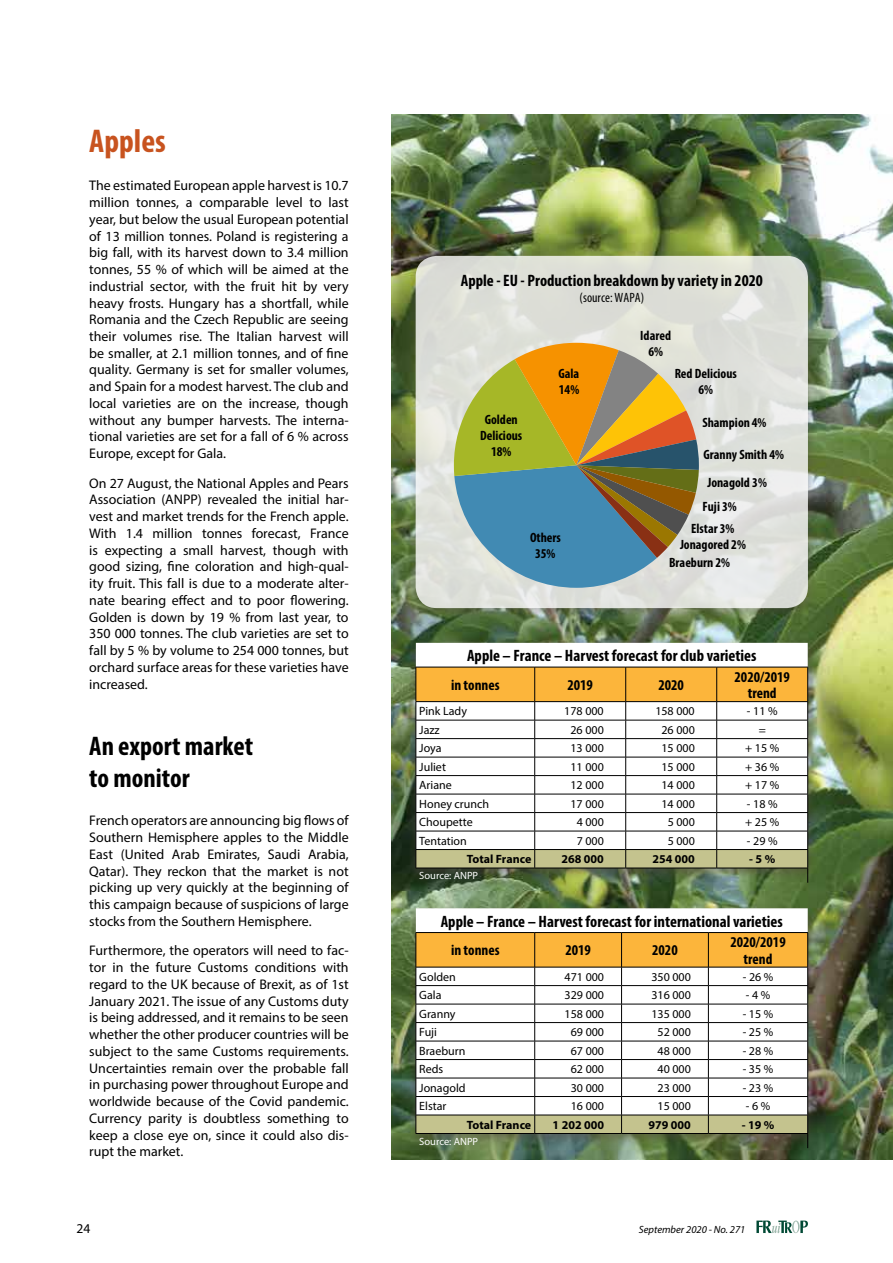
<style>
.page{position:relative;width:893px;height:1263px;background:#fff}
.page>*{position:absolute;margin:0;border:0;box-sizing:border-box;transform-origin:0 0}
.t1{font:700 condensed 33px "Myriad Pro";color:#c8531f}
.t2{font:700 condensed 27px/32.4px "Myriad Pro";color:#000}
.t3{font:700 condensed 16.5px "Myriad Pro";color:#000}
.t4{font:700 condensed 15px/16.5px "Myriad Pro";color:#000;text-align:center}
.t5{font:13.95px/16.8px "Myriad Pro";color:#000;text-align:justify}
.t6{font:700 condensed 13.5px/16.2px "Myriad Pro";color:#000;text-align:center}
.t7{font:condensed 13.5px "Myriad Pro";letter-spacing:.005em;color:#000}
.t8{font:13.5px "Myriad Pro";color:#000}
.t9{font:12px "Myriad Pro";color:#000}
.t10{font:700 12px "Myriad Pro";color:#000}
.t11{font:10.5px "Myriad Pro";color:#fff}
.t12{font:italic 10.5px "Myriad Pro";color:#000}
</style>
<div class="page">
<svg style="left:756px;top:1220px;width:52px;height:13px"></svg>
<img style="left:391px;top:115px;width:502px;height:1044px">
<div style="left:407px;top:638px;width:411px;height:256px;background:#554742;opacity:.5"></div>
<svg style="left:416px;top:643px;width:392px;height:24px"></svg>
<svg style="left:416px;top:667px;width:392px;height:216px"></svg>
<div style="left:407px;top:903px;width:411px;height:257px;background:#554742;opacity:.5"></div>
<svg style="left:416px;top:908px;width:392px;height:24px"></svg>
<svg style="left:416px;top:932px;width:392px;height:216px"></svg>
<div style="left:408px;top:251px;width:410px;height:370px;background:#554742;opacity:.5"></div>
<svg style="left:416px;top:256px;width:392px;height:352px;background:#dfe1db"></svg>
<svg style="left:454px;top:343px;width:245px;height:245px;background:#9b9e73"></svg>
<h1 class="t1" style="left:89px;top:121px;width:78px">Apples</h1>
<p class="t5" style="left:89px;top:177px;width:261px">The estimated European apple harvest is 10.7 million tonnes, a comparable level to last year, but below the usual European potential of 13 million tonnes. Poland is registering a big fall, with its harvest down to 3.4 million tonnes, 55 % of which will be aimed at the industrial sector, with the fruit hit by very heavy frosts. Hungary has a shortfall, while Romania and the Czech Republic are seeing their volumes rise. The Italian harvest will be smaller, at 2.1 million tonnes, and of fine quality. Germany is set for smaller volumes, and Spain for a modest harvest. The club and local varieties are on the increase, though without any bumper harvests. The interna&shy;tional varieties are set for a fall of 6 % across Europe, except for Gala.</p>
<p class="t5" style="left:89px;top:474px;width:261px">On 27 August, the National Apples and Pears Association (ANPP) revealed the initial har&shy;vest and market trends for the French apple.<br>With 1.4 million tonnes forecast, France is expecting a small harvest, though with good sizing, fine coloration and high-qual&shy;ity fruit. This fall is due to a moderate alter&shy;nate bearing effect and to poor flowering.<br>Golden is down by 19 % from last year, to 350 000 tonnes. The club varieties are set to fall by 5 % by volume to 254 000 tonnes, but orchard surface areas for these varieties have increased.</p>
<h2 class="t2" style="left:89px;top:729px;width:165px">An export market to monitor</h2>
<p class="t5" style="left:89px;top:812px;width:261px">French operators are announcing big flows of Southern Hemisphere apples to the Middle East (United Arab Emirates, Saudi Arabia, Qatar). They reckon that the market is not picking up very quickly at the beginning of this campaign because of suspicions of large stocks from the Southern Hemisphere.</p>
<p class="t5" style="left:89px;top:942px;width:261px">Furthermore, the operators will need to fac&shy;tor in the future Customs conditions with regard to the UK because of Brexit, as of 1st January 2021. The issue of any Customs duty is being addressed, and it remains to be seen whether the other producer countries will be subject to the same Customs requirements.<br>Uncertainties remain over the probable fall in purchasing power throughout Europe and worldwide because of the Covid pandemic.<br>Currency parity is doubtless something to keep a close eye on, since it could also dis&shy;rupt the market.</p>
<p class="t3" style="left:461px;top:270px;width:303px">Apple -EU - Production breakdown by variety in 2020</p>
<p class="t7" style="left:580px;top:290px;width:66px">(source: WAPA)</p>
<p class="t6" style="left:480px;top:411px;width:43px">Golden<br>Delicious<br>18%</p>
<p class="t6" style="left:558px;top:365px;width:22px;text-align:left">Gala<br>14%</p>
<p class="t6" style="left:530px;top:529px;width:32px">Others<br>35%</p>
<p class="t6" style="left:640px;top:327px;width:32px">Idared<br>6%</p>
<p class="t6" style="left:675px;top:365px;width:64px">Red Delicious<br>6%</p>
<p class="t6" style="left:702px;top:414px;width:66px">Shampion 4%</p>
<p class="t6" style="left:703px;top:440px;width:82px;line-height:27.9px;text-align:left">Granny Smith 4%<br>Jonagold 3%</p>
<p class="t6" style="left:691px;top:494px;width:47px;line-height:22.8px;text-align:right">Fuji 3%<br>Elstar 3%</p>
<p class="t6" style="left:669px;top:536px;width:78px;line-height:17.2px;text-align:left;text-indent:11px">Jonagored 2%<br>Braeburn 2%</p>
<p class="t3" style="left:467px;top:645px;width:291px">Apple – France – Harvest forecast for club varieties</p>
<p class="t4" style="left:451px;top:676px;width:50px">in tonnes</p>
<p class="t4" style="left:567px;top:676px;width:27px">2019</p>
<p class="t4" style="left:658px;top:676px;width:27px">2020</p>
<p class="t4" style="left:735px;top:668px;width:57px">2020/2019 trend</p>
<p class="t9" style="left:419px;top:704px;width:49px">Pink Lady</p>
<p class="t9" style="left:564px;top:704px;width:41px">178 000</p>
<p class="t9" style="left:655px;top:704px;width:41px">158 000</p>
<p class="t9" style="left:747px;top:704px;width:32px">- 11 %</p>
<p class="t9" style="left:419px;top:722px;width:22px">Jazz</p>
<p class="t9" style="left:570px;top:722px;width:35px">26 000</p>
<p class="t9" style="left:661px;top:722px;width:35px">26 000</p>
<p class="t9" style="left:759px;top:722px;width:9px">=</p>
<p class="t9" style="left:419px;top:741px;width:24px">Joya</p>
<p class="t9" style="left:570px;top:741px;width:35px">13 000</p>
<p class="t9" style="left:661px;top:741px;width:35px">15 000</p>
<p class="t9" style="left:745px;top:741px;width:36px">+ 15 %</p>
<p class="t9" style="left:419px;top:759px;width:28px">Juliet</p>
<p class="t9" style="left:570px;top:759px;width:35px">11 000</p>
<p class="t9" style="left:661px;top:759px;width:35px">15 000</p>
<p class="t9" style="left:745px;top:759px;width:36px">+ 36 %</p>
<p class="t9" style="left:419px;top:778px;width:34px">Ariane</p>
<p class="t9" style="left:570px;top:778px;width:35px">12 000</p>
<p class="t9" style="left:661px;top:778px;width:35px">14 000</p>
<p class="t9" style="left:745px;top:778px;width:36px">+ 17 %</p>
<p class="t9" style="left:419px;top:796px;width:71px">Honey crunch</p>
<p class="t9" style="left:570px;top:796px;width:35px">17 000</p>
<p class="t9" style="left:661px;top:796px;width:35px">14 000</p>
<p class="t9" style="left:747px;top:796px;width:32px">- 18 %</p>
<p class="t9" style="left:419px;top:815px;width:55px">Choupette</p>
<p class="t9" style="left:577px;top:815px;width:29px">4 000</p>
<p class="t9" style="left:668px;top:815px;width:29px">5 000</p>
<p class="t9" style="left:745px;top:815px;width:36px">+ 25 %</p>
<p class="t9" style="left:419px;top:833px;width:49px">Tentation</p>
<p class="t9" style="left:577px;top:833px;width:29px">7 000</p>
<p class="t9" style="left:668px;top:833px;width:29px">5 000</p>
<p class="t9" style="left:747px;top:833px;width:32px">- 29 %</p>
<p class="t10" style="left:467px;top:851px;width:66px">Total France</p>
<p class="t10" style="left:561px;top:851px;width:44px">268 000</p>
<p class="t10" style="left:652px;top:851px;width:44px">254 000</p>
<p class="t10" style="left:749px;top:851px;width:27px">- 5 %</p>
<p class="t11" style="left:419px;top:869px;width:60px">Source: ANPP</p>
<p class="t3" style="left:441px;top:911px;width:344px">Apple – France – Harvest forecast for international varieties</p>
<p class="t4" style="left:451px;top:942px;width:50px">in tonnes</p>
<p class="t4" style="left:565px;top:942px;width:27px">2019</p>
<p class="t4" style="left:652px;top:942px;width:27px">2020</p>
<p class="t4" style="left:730px;top:934px;width:57px">2020/2019 trend</p>
<p class="t9" style="left:419px;top:969px;width:38px">Golden</p>
<p class="t9" style="left:565px;top:969px;width:41px">471 000</p>
<p class="t9" style="left:651px;top:969px;width:41px">350 000</p>
<p class="t9" style="left:743px;top:969px;width:32px">- 26 %</p>
<p class="t9" style="left:419px;top:988px;width:24px">Gala</p>
<p class="t9" style="left:565px;top:988px;width:41px">329 000</p>
<p class="t9" style="left:651px;top:988px;width:41px">316 000</p>
<p class="t9" style="left:746px;top:988px;width:26px">- 4 %</p>
<p class="t9" style="left:419px;top:1006px;width:38px">Granny</p>
<p class="t9" style="left:565px;top:1006px;width:41px">158 000</p>
<p class="t9" style="left:651px;top:1006px;width:41px">135 000</p>
<p class="t9" style="left:743px;top:1006px;width:32px">- 15 %</p>
<p class="t9" style="left:419px;top:1025px;width:19px">Fuji</p>
<p class="t9" style="left:571px;top:1025px;width:35px">69 000</p>
<p class="t9" style="left:658px;top:1025px;width:35px">52 000</p>
<p class="t9" style="left:743px;top:1025px;width:32px">- 25 %</p>
<p class="t9" style="left:419px;top:1043px;width:48px">Braeburn</p>
<p class="t9" style="left:571px;top:1043px;width:35px">67 000</p>
<p class="t9" style="left:658px;top:1043px;width:35px">48 000</p>
<p class="t9" style="left:743px;top:1043px;width:32px">- 28 %</p>
<p class="t9" style="left:419px;top:1062px;width:26px">Reds</p>
<p class="t9" style="left:571px;top:1062px;width:35px">62 000</p>
<p class="t9" style="left:658px;top:1062px;width:35px">40 000</p>
<p class="t9" style="left:743px;top:1062px;width:32px">- 35 %</p>
<p class="t9" style="left:419px;top:1080px;width:48px">Jonagold</p>
<p class="t9" style="left:571px;top:1080px;width:35px">30 000</p>
<p class="t9" style="left:658px;top:1080px;width:35px">23 000</p>
<p class="t9" style="left:743px;top:1080px;width:32px">- 23 %</p>
<p class="t9" style="left:419px;top:1099px;width:29px">Elstar</p>
<p class="t9" style="left:571px;top:1099px;width:35px">16 000</p>
<p class="t9" style="left:658px;top:1099px;width:35px">15 000</p>
<p class="t9" style="left:746px;top:1099px;width:26px">- 6 %</p>
<p class="t10" style="left:467px;top:1117px;width:66px">Total France</p>
<p class="t10" style="left:553px;top:1117px;width:53px">1 202 000</p>
<p class="t10" style="left:649px;top:1117px;width:44px">979 000</p>
<p class="t10" style="left:742px;top:1117px;width:34px">- 19 %</p>
<p class="t11" style="left:419px;top:1135px;width:60px">Source: ANPP</p>
<p class="t8" style="left:77px;top:1220px;width:15px">24</p>
<p class="t12" style="left:639px;top:1223px;width:108px">September 2020 - No. 271</p>
</div>
